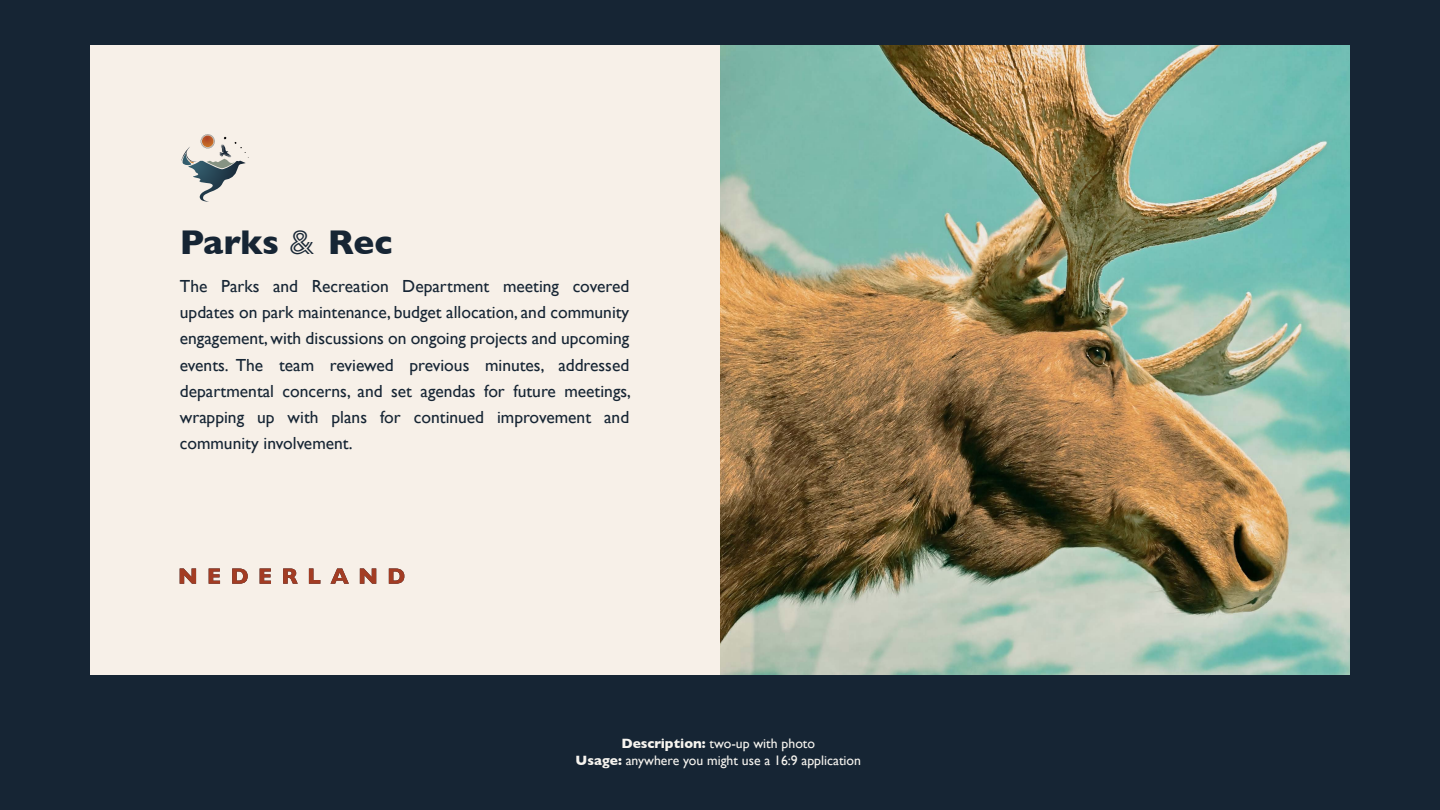
<style>
.page{position:relative;width:1440px;height:810px;background:#162534}
.page>*{position:absolute;margin:0;border:0;box-sizing:border-box;transform-origin:0 0}
.t1{font:700 35px "Gill Sans";letter-spacing:-.015em;color:#162534}
.t2{font:17.5px/26.2px "Gill Sans";color:#162534;text-align:justify}
.t3{font:13.75px/16.5px "Gill Sans";color:#f7f5f0;text-align:center}
.s1{font-family:"Gill Sans Nova Inline";font-weight:400}
.s2{font-weight:700}
</style>
<div class="page">
<div style="left:90px;top:45px;width:1258px;height:630px;background:#f7f0e8"></div>
<svg style="left:181px;top:134px;width:68px;height:68px"></svg>
<svg style="left:180px;top:568px;width:16px;height:16px"></svg>
<svg style="left:209px;top:568px;width:11px;height:16px"></svg>
<svg style="left:232px;top:568px;width:16px;height:16px"></svg>
<svg style="left:260px;top:568px;width:11px;height:16px"></svg>
<svg style="left:283px;top:568px;width:15px;height:16px"></svg>
<svg style="left:309px;top:568px;width:11px;height:16px"></svg>
<svg style="left:331px;top:568px;width:18px;height:16px"></svg>
<svg style="left:360px;top:568px;width:16px;height:16px"></svg>
<svg style="left:389px;top:568px;width:15px;height:16px"></svg>
<img style="left:721px;top:45px;width:629px;height:630px">
<h1 class="t1" style="left:180px;top:214px;width:214px">Parks <span class="s1">&amp;</span> Rec</h1>
<p class="t2" style="left:180px;top:273px;width:453px">The Parks and Recreation Department meeting covered updates on park maintenance, budget allocation, and community engagement, with discussions on ongoing projects and upcoming events. The team reviewed previous minutes, addressed departmental concerns, and set agendas for future meetings, wrapping up with plans for continued improvement and community involvement.</p>
<p class="t3" style="left:575px;top:735px;width:287px"><span class="s2">Description:</span> two-up with photo<br><span class="s2">Usage:</span> anywhere you might use a 16:9 application</p>
</div>
